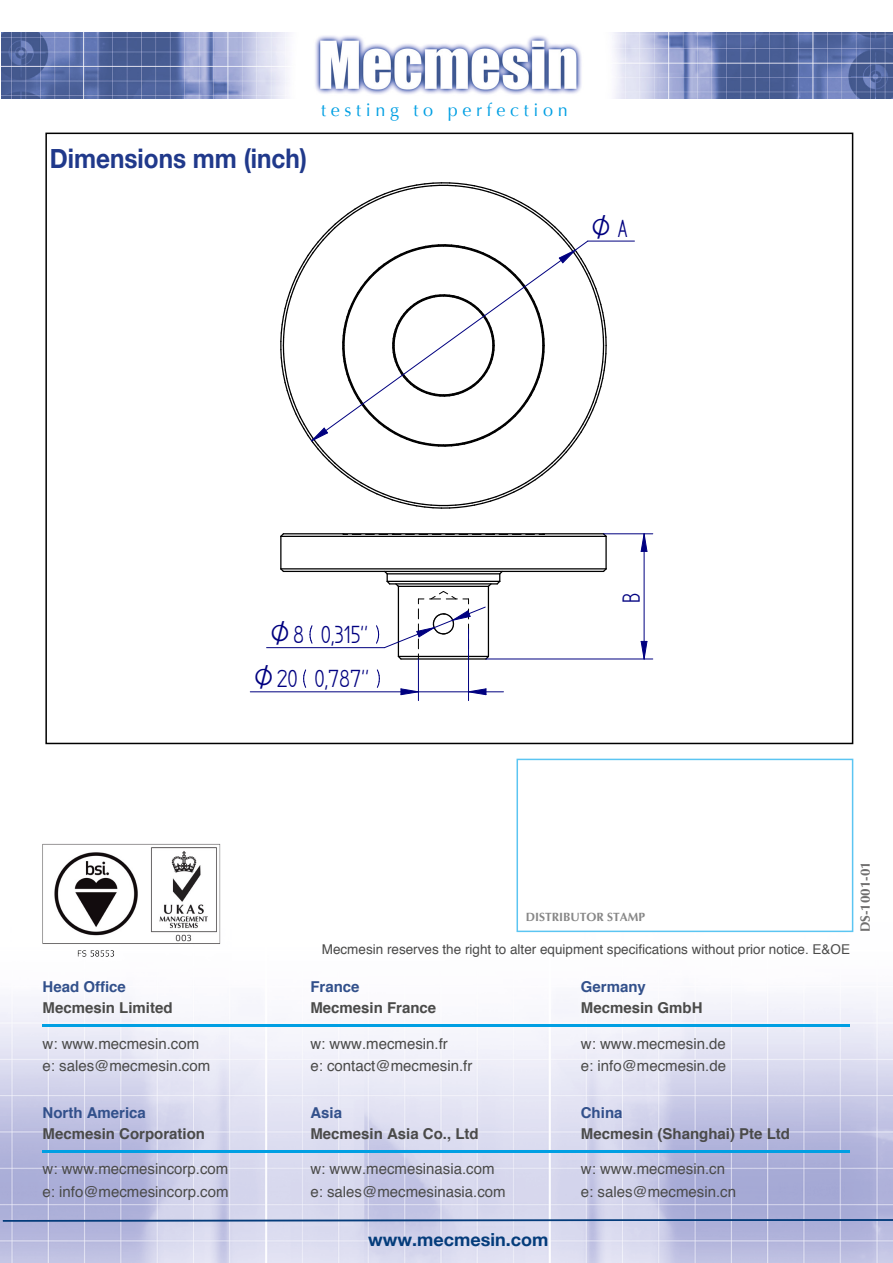
<style>
.page{position:relative;width:893px;height:1263px;background:#fff}
.page>*{position:absolute;margin:0;border:0;box-sizing:border-box;transform-origin:0 0}
.t1{font:28.2px/44.1px "Solid Edge ISO";color:#000080;text-align:center}
.t2{font:700 27px "Helvetica Neue";color:#20398b;scale:.9 1}
.t3{font:18px "Optima";letter-spacing:.26em;color:#009fe3}
.t4{font:700 18px "Helvetica Neue";color:#043c7b}
.t5{font:15px/22.2px "Helvetica";color:#4a4a49}
.t6{font:700 15px "Helvetica";color:#4a4a49}
.t7{font:700 15px "Helvetica";color:#32508b}
.t8{font:13.5px "Helvetica";color:#4a4a49}
.t9{font:700 13.5px "Optima LT Std";color:#706f6f}
.t10{font:700 12px "Optima LT Std";color:#878787}
</style>
<div class="page">
<img style="left:892px;top:32px;width:1px;height:51px">
<img style="left:0;top:889px;width:893px;height:374px">
<img style="left:43px;top:843px;width:183px;height:117px">
<hr style="left:43px;top:1025px;width:807px;height:2px;background:#009fe3">
<hr style="left:43px;top:1150px;width:807px;height:2px;background:#009fe3">
<div style="left:516px;top:759px;width:337px;height:173px;background:#fff;border:2px solid #5bc5f2"></div>
<svg style="left:1px;top:1218px;width:892px;height:4px;background:#6b86b3"></svg>
<img style="left:1px;top:32px;width:891px;height:67px">
<hr style="left:283px;top:571px;width:320px;height:1px;background:#000">
<hr style="left:281px;top:536px;width:325px;height:1px;background:#000">
<hr style="left:281px;top:568px;width:325px;height:1px;background:#000">
<hr style="left:283px;top:533px;width:320px;height:1px;background:#000">
<hr style="left:605px;top:536px;width:2px;height:33px;background:#000">
<hr style="left:280px;top:536px;width:1px;height:33px;background:#000">
<svg style="left:280px;top:567px;width:5px;height:6px"></svg>
<svg style="left:602px;top:567px;width:5px;height:6px"></svg>
<svg style="left:602px;top:533px;width:6px;height:5px"></svg>
<svg style="left:280px;top:533px;width:5px;height:5px"></svg>
<svg style="left:342px;top:533px;width:203px;height:2px"></svg>
<hr style="left:588px;top:241px;width:46px;height:1px;background:#000080">
<svg style="left:640px;top:534px;width:8px;height:18px"></svg>
<svg style="left:640px;top:641px;width:8px;height:18px"></svg>
<hr style="left:604px;top:533px;width:49px;height:1px;background:#000080">
<hr style="left:486px;top:659px;width:167px;height:1px;background:#000080">
<hr style="left:644px;top:534px;width:1px;height:125px;background:#000080">
<hr style="left:267px;top:647px;width:117px;height:1px;background:#000080">
<svg style="left:309px;top:625px;width:4px;height:19px"></svg>
<svg style="left:375px;top:570px;width:129px;height:91px"></svg>
<svg style="left:400px;top:688px;width:18px;height:7px"></svg>
<svg style="left:469px;top:688px;width:18px;height:7px"></svg>
<hr style="left:418px;top:659px;width:1px;height:42px;background:#000080">
<hr style="left:468px;top:629px;width:1px;height:72px;background:#000080">
<svg style="left:303px;top:669px;width:4px;height:19px"></svg>
<svg style="left:376px;top:669px;width:4px;height:19px"></svg>
<hr style="left:250px;top:691px;width:253px;height:1px;background:#000080">
<svg style="left:280px;top:182px;width:329px;height:327px"></svg>
<h2 class="t2" style="left:50px;top:137px;width:287px">Dimensions mm (inch)</h2>
<p class="t3" style="left:321px;top:100px;width:248px">testing to perfection</p>
<h1 class="t1" style="left:618px;top:206px;width:11px">A</h1>
<h1 class="t1" style="left:277px;top:613px;width:94px">8 0,315"<br>20 0,787"</h1>
<h1 class="t1" style="left:609px;top:603px;width:12px;rotate:-90deg">B</h1>
<p class="t7" style="left:43px;top:975px;width:85px">Head Office</p>
<p class="t6" style="left:43px;top:996px;width:132px">Mecmesin Limited</p>
<p class="t5" style="left:43px;top:1033px;width:169px">w: www.mecmesin.com e: sales@mecmesin.com</p>
<p class="t7" style="left:43px;top:1100px;width:105px">North America</p>
<p class="t6" style="left:43px;top:1121px;width:164px">Mecmesin Corporation</p>
<p class="t5" style="left:43px;top:1158px;width:188px">w: www.mecmesincorp.com e: info@mecmesincorp.com</p>
<p class="t10" style="left:526px;top:910px;width:121px">DISTRIBUTOR STAMP</p>
<p class="t8" style="left:322px;top:938px;width:530px">Mecmesin reserves the right to alter equipment specifications without prior notice. E&amp;OE</p>
<p class="t7" style="left:310px;top:975px;width:51px">France</p>
<p class="t6" style="left:310px;top:996px;width:127px">Mecmesin France</p>
<p class="t5" style="left:310px;top:1033px;width:163px">w: www.mecmesin.fr<br>e: contact@mecmesin.fr</p>
<p class="t7" style="left:581px;top:975px;width:67px">Germany</p>
<p class="t6" style="left:581px;top:996px;width:123px">Mecmesin GmbH</p>
<p class="t5" style="left:581px;top:1033px;width:147px">w: www.mecmesin.de e: info@mecmesin.de</p>
<p class="t9" style="left:857px;top:932px;width:73px;rotate:-90deg">DS-1001-01</p>
<p class="t7" style="left:310px;top:1100px;width:33px">Asia</p>
<p class="t6" style="left:310px;top:1121px;width:170px">Mecmesin Asia Co., Ltd</p>
<p class="t5" style="left:310px;top:1158px;width:197px">w: www.mecmesinasia.com e: sales@mecmesinasia.com</p>
<p class="t7" style="left:581px;top:1100px;width:43px">China</p>
<p class="t6" style="left:581px;top:1121px;width:211px">Mecmesin (Shanghai) Pte Ltd</p>
<p class="t5" style="left:581px;top:1158px;width:157px">w: www.mecmesin.cn e: sales@mecmesin.cn</p>
<p class="t4" style="left:368px;top:1225px;width:182px">www.mecmesin.com</p>
</div>
